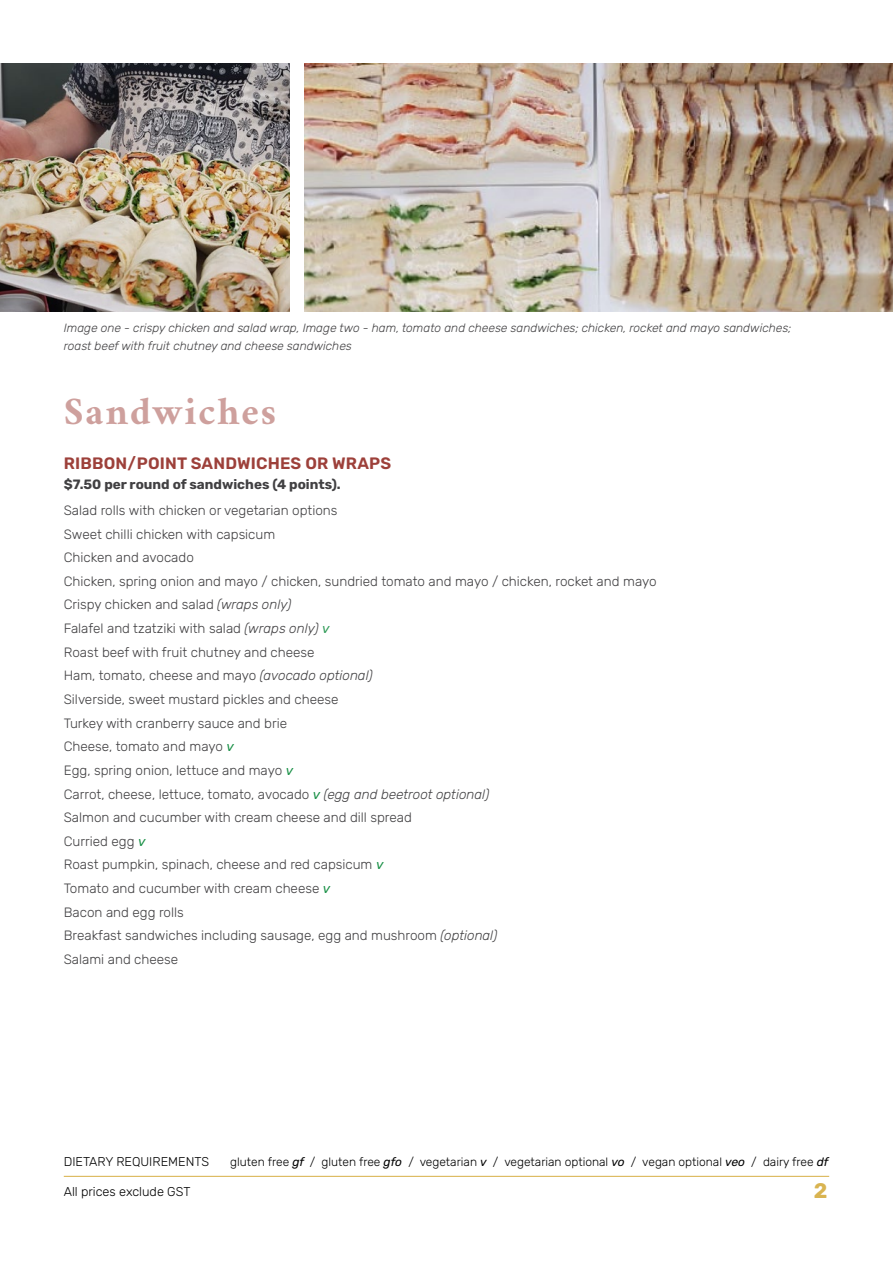
<style>
.page{position:relative;width:893px;height:1263px;background:#fff}
.page>*{position:absolute;margin:0;border:0;box-sizing:border-box;transform-origin:0 0}
.t1{font:700 39px "Amiri";letter-spacing:.05em;color:#cea09d}
.t2{font:700 21px "Rubik";color:#d9b451}
.t3{font:600 16.5px "Rubik";letter-spacing:.01em;color:#9d403a}
.t4{font:300 13.5px/23.7px "Rubik";color:#414042}
.t5{font:700 13.5px "Rubik";color:#414042}
.t6{font:300 12.75px "Rubik";color:#000}
.t7{font:italic 300 12px/17.2px "Rubik";color:#414042}
.t8{font:300 12px "Rubik";color:#000}
.s1{font-style:italic}
.s2{font-weight:400;font-style:italic;color:#309b58}
.s3{font-weight:400;font-style:italic;color:#199046}
.s4{font-weight:400;font-style:italic}
</style>
<div class="page">
<hr style="left:64px;top:1176px;width:765px;height:1px;background:#d9b451">
<img style="left:0;top:64px;width:289px;height:248px">
<img style="left:304px;top:64px;width:589px;height:248px">
<p class="t7" style="left:64px;top:320px;width:729px">Image one - crispy chicken and salad wrap, Image two - ham, tomato and cheese sandwiches; chicken, rocket and mayo sandwiches; roast beef with fruit chutney and cheese sandwiches</p>
<h1 class="t1" style="left:64px;top:387px;width:214px">Sandwiches</h1>
<p class="t3" style="left:64px;top:454px;width:329px">RIBBON/POINT SANDWICHES OR WRAPS</p>
<p class="t5" style="left:64px;top:477px;width:278px">$7.50 per round of sandwiches (4 points).</p>
<p class="t4" style="left:64px;top:499px;width:594px">Salad rolls with chicken or vegetarian options<br>Sweet chilli chicken with capsicum<br>Chicken and avocado<br>Chicken, spring onion and mayo / chicken, sundried tomato and mayo / chicken, rocket and mayo Crispy chicken and salad <span class="s1">(wraps only)<br></span>Falafel and tzatziki with salad <span class="s1">(wraps only)</span> <span class="s2">v<br></span>Roast beef with fruit chutney and cheese<br>Ham, tomato, cheese and mayo <span class="s1">(avocado optional)<br></span>Silverside, sweet mustard pickles and cheese<br>Turkey with cranberry sauce and brie<br>Cheese, tomato and mayo <span class="s3">v<br></span>Egg, spring onion, lettuce and mayo <span class="s3">v<br></span>Carrot, cheese, lettuce, tomato, avocado <span class="s3">v</span> <span class="s1">(egg and beetroot optional)<br></span>Salmon and cucumber with cream cheese and dill spread<br>Curried egg <span class="s3">v<br></span>Roast pumpkin, spinach, cheese and red capsicum <span class="s3">v<br></span>Tomato and cucumber with cream cheese <span class="s3">v<br></span>Bacon and egg rolls<br>Breakfast sandwiches including sausage, egg and mushroom <span class="s1">(optional)<br></span>Salami and cheese</p>
<p class="t6" style="left:64px;top:1154px;width:147px">DIETARY REQUIREMENTS</p>
<p class="t8" style="left:230px;top:1155px;width:600px">gluten free <span class="s4">gf</span> / gluten free <span class="s4">gfo</span> / vegetarian <span class="s4">v</span> / vegetarian optional <span class="s4">vo</span> / vegan optional <span class="s4">veo</span> / dairy free <span class="s4">df</span></p>
<p class="t6" style="left:64px;top:1184px;width:128px">All prices exclude GST</p>
<h2 class="t2" style="left:814px;top:1178px;width:15px">2</h2>
</div>
